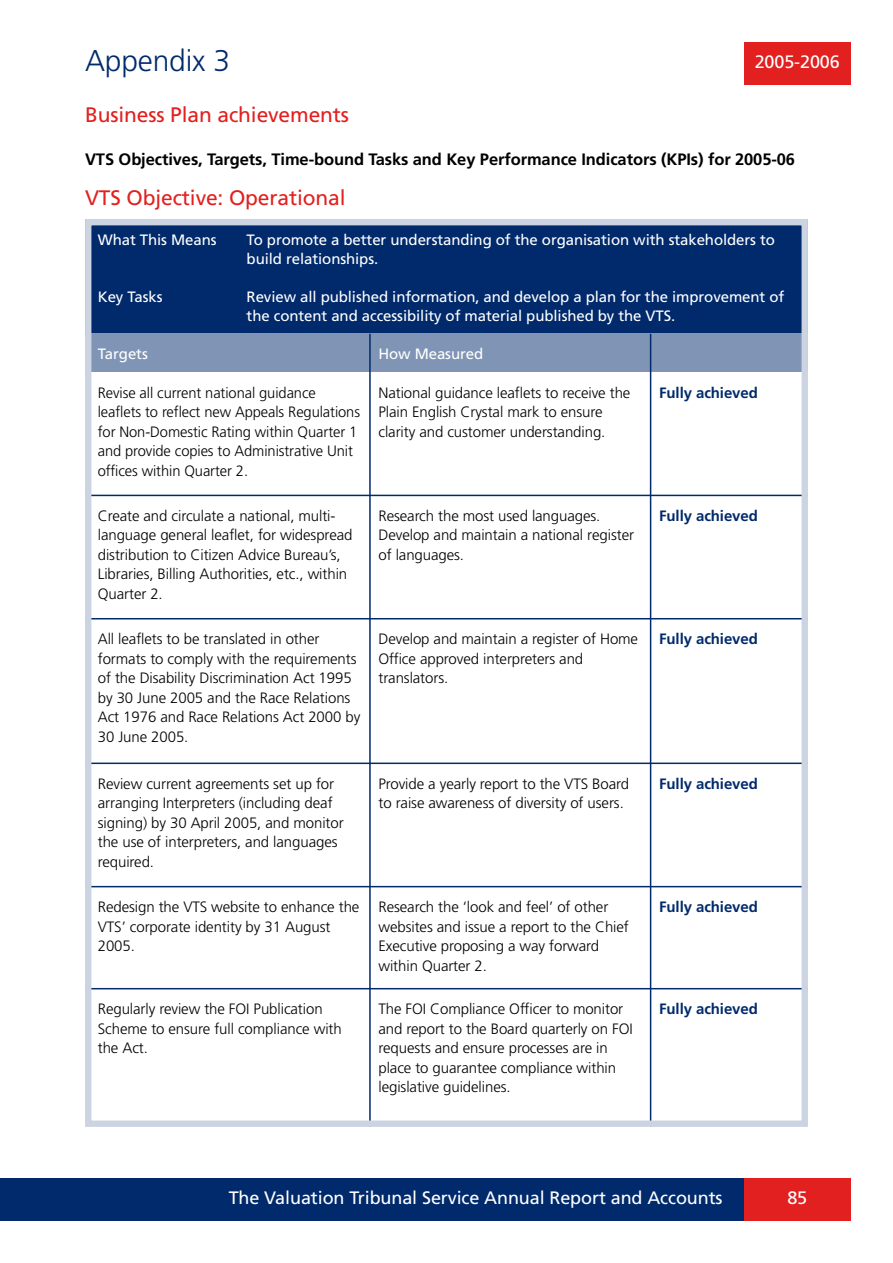
<style>
.page{position:relative;width:893px;height:1263px;background:#fff}
.page>*{position:absolute;margin:0;border:0;box-sizing:border-box;transform-origin:0 0}
.t1{font:300 30px "Frutiger";letter-spacing:-.005em;color:#002a6c}
.t2{font:21px "Frutiger";letter-spacing:-.005em;color:#e2201f}
.t3{font:18px "Frutiger";letter-spacing:-.005em;color:#fff}
.t4{font:700 16.5px "Frutiger";letter-spacing:-.005em;color:#000}
.t5{font:300 15px/19.5px "Frutiger";letter-spacing:-.005em;color:#000}
.t6{font:15px/19.5px "Frutiger";letter-spacing:-.005em;color:#fff}
.t7{font:700 15px "Frutiger";letter-spacing:-.005em;color:#002a6c}
</style>
<div class="page">
<div style="left:744px;top:43px;width:106px;height:42px;background:#e2201f"></div>
<div style="left:744px;top:1178px;width:106px;height:42px;background:#e2201f"></div>
<div style="left:0;top:1178px;width:744px;height:42px;background:#002a6c"></div>
<hr style="left:85px;top:495px;width:723px;height:1px;background:#002a6c">
<hr style="left:85px;top:618px;width:723px;height:1px;background:#002a6c">
<hr style="left:85px;top:762px;width:723px;height:2px;background:#002a6c">
<hr style="left:85px;top:886px;width:723px;height:1px;background:#002a6c">
<hr style="left:85px;top:988px;width:723px;height:1px;background:#002a6c">
<div style="left:85px;top:219px;width:723px;height:115px;background:#002a6c"></div>
<div style="left:85px;top:334px;width:723px;height:38px;background:#8095b5"></div>
<hr style="left:369px;top:334px;width:2px;height:793px;background:#002a6c">
<hr style="left:650px;top:334px;width:1px;height:793px;background:#002a6c">
<div style="left:85px;top:219px;width:723px;height:908px;border:6px solid #ccd4e2"></div>
<h1 class="t1" style="left:85px;top:49px;width:147px">Appendix 3</h1>
<p class="t3" style="left:755px;top:55px;width:87px">2005-2006</p>
<h2 class="t2" style="left:85px;top:106px;width:266px">Business Plan achievements</h2>
<p class="t4" style="left:85px;top:152px;width:711px">VTS Objectives, Targets, Time-bound Tasks and Key Performance Indicators (KPIs) for 2005-06</p>
<h2 class="t2" style="left:85px;top:189px;width:262px">VTS Objective: Operational</h2>
<p class="t6" style="left:98px;top:231px;width:120px">What This Means</p>
<p class="t6" style="left:98px;top:288px;width:66px">Key Tasks</p>
<p class="t6" style="left:247px;top:231px;width:530px">To promote a better understanding of the organisation with stakeholders to build relationships.</p>
<p class="t6" style="left:247px;top:288px;width:539px">Review all published information, and develop a plan for the improvement of the content and accessibility of material published by the VTS.</p>
<p class="t6" style="left:98px;top:345px;width:52px">Targets</p>
<p class="t6" style="left:378px;top:345px;width:106px">How Measured</p>
<p class="t5" style="left:98px;top:384px;width:264px">Revise all current national guidance leaflets to reflect new Appeals Regulations for Non-Domestic Rating within Quarter 1 and provide copies to Administrative Unit offices within Quarter 2.</p>
<p class="t5" style="left:378px;top:384px;width:253px">National guidance leaflets to receive the<br>Plain English Crystal mark to ensure clarity and customer understanding.</p>
<p class="t7" style="left:659px;top:386px;width:100px">Fully achieved</p>
<p class="t5" style="left:98px;top:507px;width:256px">Create and circulate a national, multi&shy;language general leaflet, for widespread distribution to Citizen Advice Bureau’s, Libraries, Billing Authorities, etc., within Quarter 2.</p>
<p class="t5" style="left:378px;top:507px;width:257px">Research the most used languages.<br>Develop and maintain a national register of languages.</p>
<p class="t7" style="left:659px;top:510px;width:100px">Fully achieved</p>
<p class="t5" style="left:98px;top:630px;width:264px">All leaflets to be translated in other formats to comply with the requirements of the Disability Discrimination Act 1995 by 30 June 2005 and the Race Relations Act 1976 and Race Relations Act 2000 by 30 June 2005.</p>
<p class="t5" style="left:378px;top:630px;width:261px">Develop and maintain a register of Home<br>Office approved interpreters and translators.</p>
<p class="t7" style="left:659px;top:633px;width:100px">Fully achieved</p>
<p class="t5" style="left:98px;top:775px;width:247px">Review current agreements set up for arranging Interpreters (including deaf signing) by 30 April 2005, and monitor the use of interpreters, and languages required.</p>
<p class="t5" style="left:378px;top:775px;width:252px">Provide a yearly report to the VTS Board to raise awareness of diversity of users.</p>
<p class="t7" style="left:659px;top:777px;width:100px">Fully achieved</p>
<p class="t5" style="left:98px;top:898px;width:263px">Redesign the VTS website to enhance the<br>VTS’ corporate identity by 31 August<br>2005.</p>
<p class="t5" style="left:378px;top:898px;width:252px">Research the ‘look and feel’ of other websites and issue a report to the Chief<br>Executive proposing a way forward within Quarter 2.</p>
<p class="t7" style="left:659px;top:901px;width:100px">Fully achieved</p>
<p class="t5" style="left:98px;top:1000px;width:246px">Regularly review the FOI Publication<br>Scheme to ensure full compliance with the Act.</p>
<p class="t5" style="left:378px;top:1000px;width:256px">The FOI Compliance Officer to monitor and report to the Board quarterly on FOI requests and ensure processes are in place to guarantee compliance within legislative guidelines.</p>
<p class="t7" style="left:659px;top:1003px;width:100px">Fully achieved</p>
<p class="t3" style="left:229px;top:1190px;width:495px">The Valuation Tribunal Service Annual Report and Accounts</p>
<p class="t3" style="left:787px;top:1190px;width:21px">85</p>
</div>
